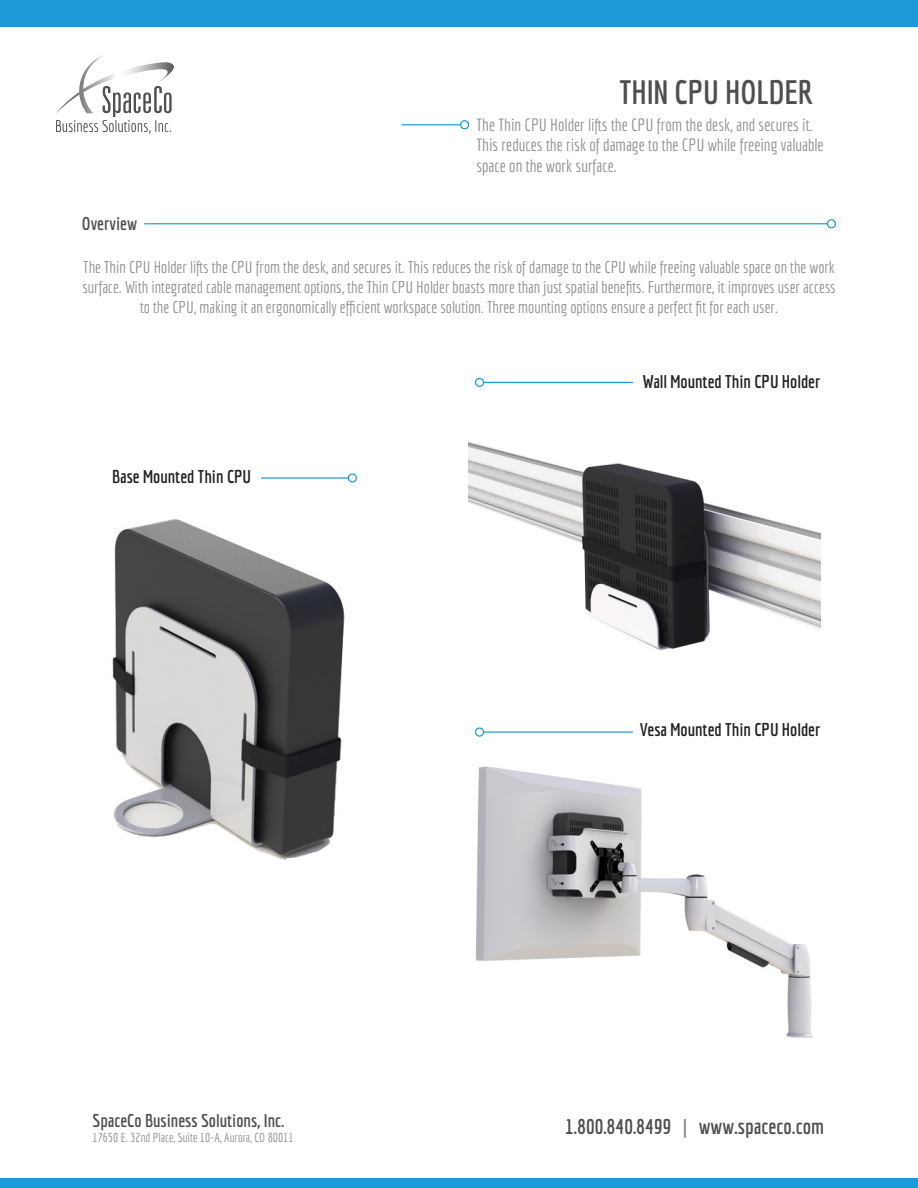
<style>
.page{position:relative;width:918px;height:1188px;background:#fff}
.page>*{position:absolute;margin:0;border:0;box-sizing:border-box;transform-origin:0 0}
.t1{font:700 33px "Economica";color:#4d4f51}
.t2{font:700 21px "Economica";color:#4d4f51}
.t3{font:700 18px "Economica";color:#231f20}
.t4{font:700 18px "Economica";color:#4d4f51}
.t5{font:17.25px/20.7px "Economica";color:#8c8e90}
.t6{font:16.5px/19.8px "Economica";color:#8c8e90;text-align:center}
.t7{font:12.6px "Economica";color:#8c8e90}
.s1{color:#8c8e90}
</style>
<div class="page">
<div style="left:0;top:0;width:918px;height:27px;background:#1b9ad7"></div>
<div style="left:0;top:1178px;width:918px;height:10px;background:#1b9ad7"></div>
<hr style="left:402px;top:124px;width:58px;height:1px;background:#1b9ad7">
<div style="left:460px;top:120px;width:9px;height:9px;border:1px solid #1b9ad7;border-radius:50%"></div>
<svg style="left:56px;top:55px;width:118px;height:79px"></svg>
<hr style="left:144px;top:223px;width:683px;height:1px;background:#1b9ad7">
<div style="left:827px;top:219px;width:9px;height:9px;border:1px solid #1b9ad7;border-radius:50%"></div>
<img style="left:112px;top:519px;width:233px;height:341px">
<img style="left:475px;top:766px;width:338px;height:272px">
<img style="left:469px;top:441px;width:351px;height:209px">
<hr style="left:261px;top:477px;width:87px;height:2px;background:#1b9ad7">
<div style="left:348px;top:473px;width:9px;height:10px;border:1px solid #1b9ad7;border-radius:50%"></div>
<hr style="left:484px;top:382px;width:149px;height:1px;background:#1b9ad7">
<div style="left:475px;top:378px;width:9px;height:9px;border:1px solid #1b9ad7;border-radius:50%"></div>
<hr style="left:484px;top:731px;width:149px;height:2px;background:#1b9ad7">
<div style="left:475px;top:727px;width:9px;height:10px;border:1px solid #1b9ad7;border-radius:50%"></div>
<p class="t4" style="left:82px;top:213px;width:57px">Overview</p>
<p class="t1" style="left:620px;top:73px;width:195px">THIN CPU HOLDER</p>
<p class="t5" style="left:477px;top:114px;width:349px">The Thin CPU Holder lifts the CPU from the desk, and secures it.<br>This reduces the risk of damage to the CPU while freeing valuable space on the work surface.</p>
<p class="t6" style="left:82px;top:257px;width:755px">The Thin CPU Holder lifts the CPU from the desk, and secures it. This reduces the risk of damage to the CPU while freeing valuable space on the work surface. With integrated cable management options, the Thin CPU Holder boasts more than just spatial benefits. Furthermore, it improves user access to the CPU, making it an ergonomically efficient workspace solution. Three mounting options ensure a perfect fit for each user.</p>
<p class="t3" style="left:112px;top:466px;width:140px">Base Mounted Thin CPU</p>
<p class="t4" style="left:93px;top:1110px;width:193px">SpaceCo Business Solutions, Inc.</p>
<p class="t7" style="left:93px;top:1130px;width:202px">17650 E. 32nd Place, Suite 10-A, Aurora, CO 80011</p>
<p class="t3" style="left:643px;top:371px;width:179px">Wall Mounted Thin CPU Holder</p>
<p class="t3" style="left:640px;top:719px;width:182px">Vesa Mounted Thin CPU Holder</p>
<p class="t2" style="left:565px;top:1114px;width:261px">1.800.840.8499 <span class="s1">|</span> www.spaceco.com</p>
</div>
